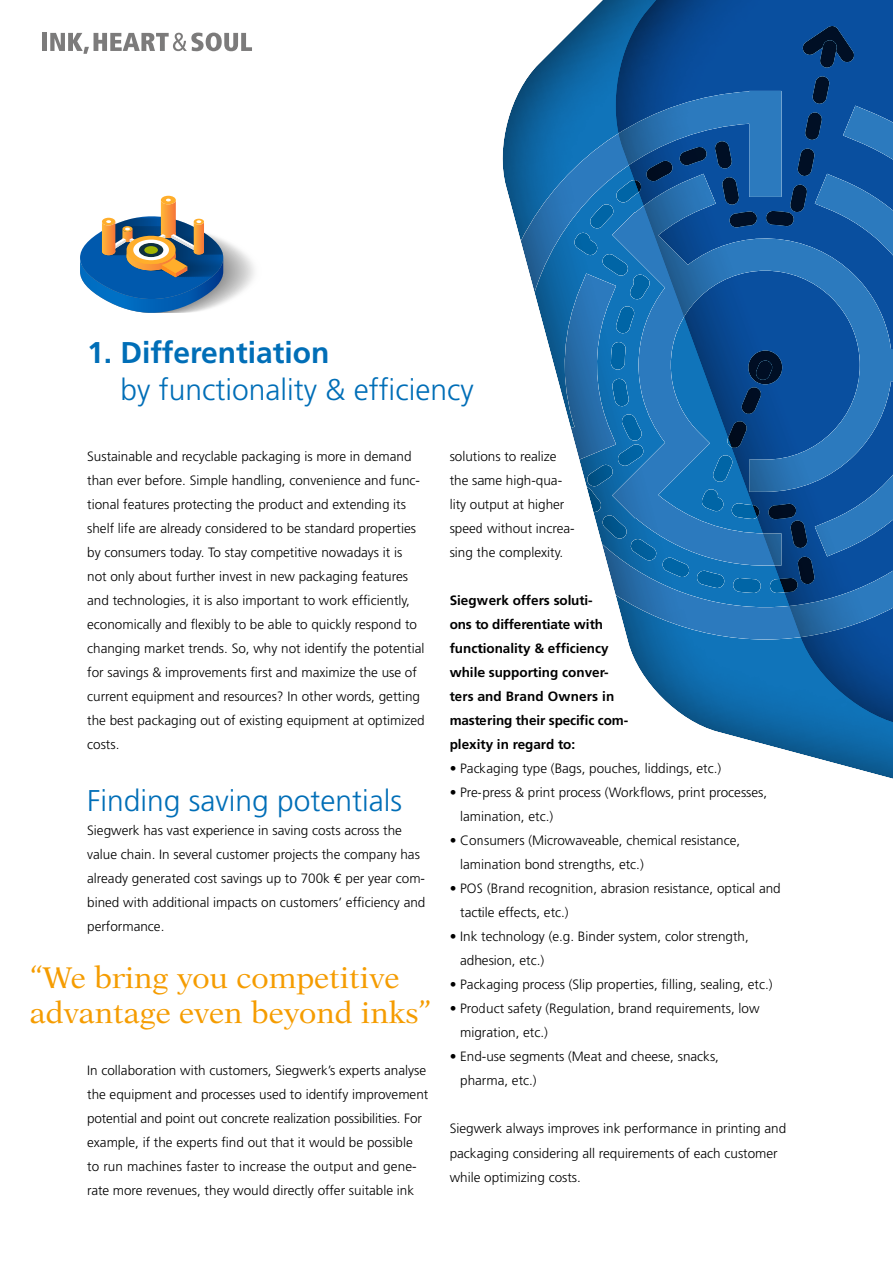
<style>
.page{position:relative;width:893px;height:1263px;background:#fff}
.page>*{position:absolute;margin:0;border:0;box-sizing:border-box;transform-origin:0 0}
.t1{font:300 30px "Frutiger";color:#006eb7}
.t2{font:30px/34.5px "New Aster LT Std";color:#f59c00}
.t3{font:700 30px "Frutiger";color:#006eb7}
.t4{font:300 13.5px/24px "Frutiger";color:#000}
.t5{font:700 13.5px/24px "Frutiger";color:#000}
.s1{font-family:"Euro Mono Std";font-weight:400}
</style>
<div class="page">
<div style="left:42px;top:33px;width:5px;height:18px;background:#7c7b7b"></div>
<svg style="left:50px;top:33px;width:202px;height:21px"></svg>
<svg style="left:502px;top:0;width:391px;height:779px"></svg>
<svg style="left:161px;top:196px;width:15px;height:8px"></svg>
<svg style="left:80px;top:199px;width:174px;height:114px"></svg>
<div style="left:139px;top:243px;width:24px;height:14px;background:#0f303f;border-radius:50%"></div>
<div style="left:144px;top:246px;width:14px;height:8px;background:#a1b400;border-radius:50%"></div>
<h1 class="t3" style="left:87px;top:335px;width:244px">1. Differentiation</h1>
<h1 class="t1" style="left:121px;top:373px;width:355px">by functionality &amp; efficiency</h1>
<p class="t4" style="left:87px;top:445px;width:339px">Sustainable and recyclable packaging is more in demand than ever before. Simple handling, convenience and func&shy;tional features protecting the product and extending its shelf life are already considered to be standard properties by consumers today. To stay competitive nowadays it is not only about further invest in new packaging features and technologies, it is also important to work efficiently, economically and flexibly to be able to quickly respond to changing market trends. So, why not identify the potential for savings &amp; improvements first and maximize the use of current equipment and resources? In other words, getting the best packaging out of existing equipment at optimized costs.</p>
<h1 class="t1" style="left:87px;top:783px;width:317px">Finding saving potentials</h1>
<p class="t4" style="left:87px;top:818px;width:340px">Siegwerk has vast experience in saving costs across the value chain. In several customer projects the company has already generated cost savings up to 700k <span class="s1">€</span> per year com&shy;bined with additional impacts on customers’ efficiency and performance.</p>
<h1 class="t2" style="left:30px;top:961px;width:403px">“We bring you competitive advantage even beyond inks”</h1>
<p class="t4" style="left:87px;top:1058px;width:343px">In collaboration with customers, Siegwerk’s experts analyse the equipment and processes used to identify improvement potential and point out concrete realization possibilities. For example, if the experts find out that it would be possible<br>to run machines faster to increase the output and gene&shy;rate more revenues, they would directly offer suitable ink</p>
<p class="t4" style="left:450px;top:445px;width:127px">solutions to realize the same high-qua&shy;lity output at higher speed without increa&shy;sing the complexity.</p>
<p class="t5" style="left:450px;top:589px;width:180px">Siegwerk offers soluti-<br>ons to differentiate with functionality &amp; efficiency while supporting conver&shy;ters and Brand Owners in mastering their specific com&shy;plexity in regard to:</p>
<p class="t4" style="left:450px;top:757px;width:273px">• Packaging type (Bags, pouches, liddings, etc.)</p>
<p class="t4" style="left:460px;top:781px;width:309px;text-indent:-11px">• Pre-press &amp; print process (Workflows, print processes, lamination, etc.)</p>
<p class="t4" style="left:460px;top:829px;width:282px;text-indent:-11px">• Consumers (Microwaveable, chemical resistance, lamination bond strengths, etc.)</p>
<p class="t4" style="left:460px;top:877px;width:322px;text-indent:-11px">• POS (Brand recognition, abrasion resistance, optical and tactile effects, etc.)</p>
<p class="t4" style="left:460px;top:925px;width:290px;text-indent:-11px">• Ink technology (e.g. Binder system, color strength, adhesion, etc.)</p>
<p class="t4" style="left:450px;top:973px;width:324px">• Packaging process (Slip properties, filling, sealing, etc.)</p>
<p class="t4" style="left:460px;top:997px;width:301px;text-indent:-11px">• Product safety (Regulation, brand requirements, low migration, etc.)</p>
<p class="t4" style="left:460px;top:1045px;width:260px;text-indent:-11px">• End-use segments (Meat and cheese, snacks, pharma, etc.)</p>
<p class="t4" style="left:450px;top:1117px;width:338px">Siegwerk always improves ink performance in printing and packaging considering all requirements of each customer while optimizing costs.</p>
</div>
